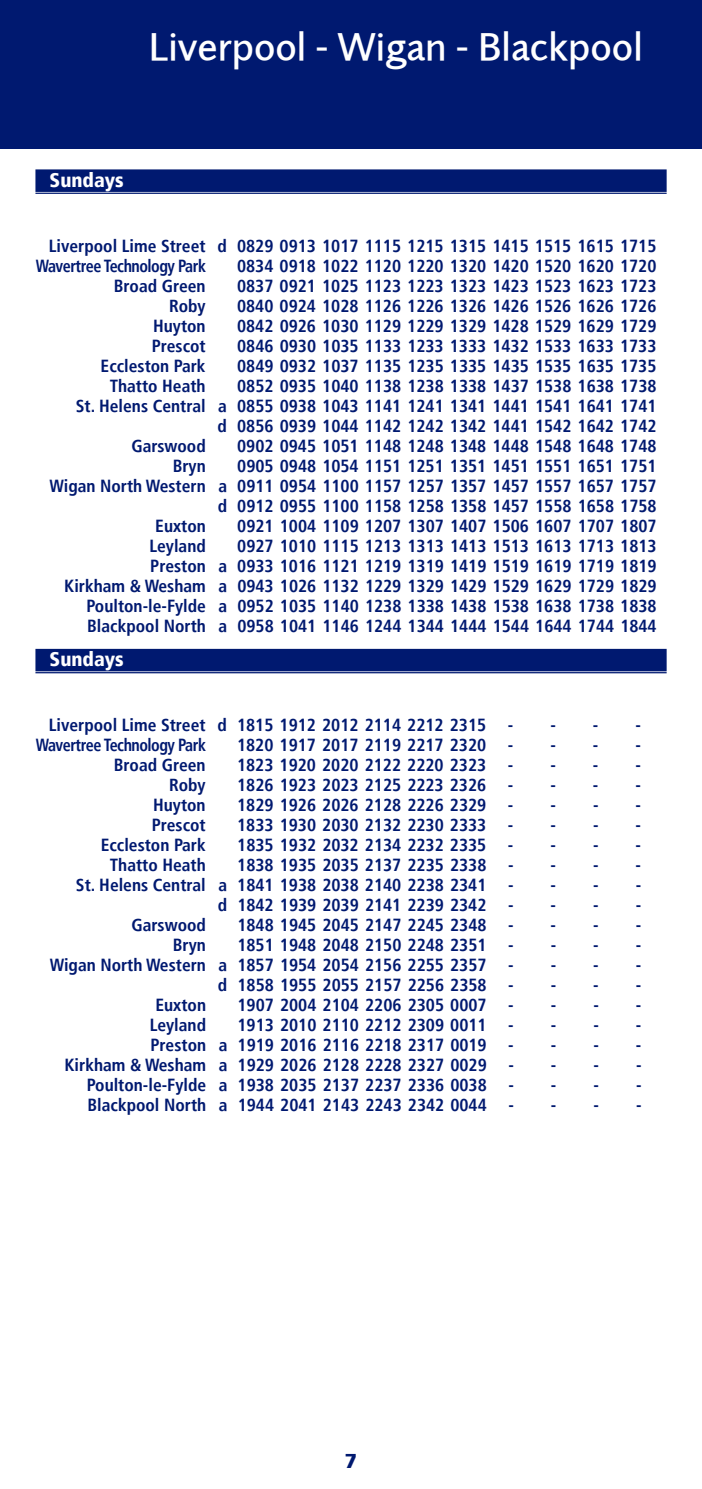
<style>
.page{position:relative;width:702px;height:1489px;background:#fff}
.page>*{position:absolute;margin:0;border:0;box-sizing:border-box;transform-origin:0 0}
.t1{font:500 40px "Foundry Sans";color:#fff}
.t2{font:900 condensed 20px "Frutiger LT";color:#fff}
.t3{font:900 20px "Frutiger CE";color:#001970}
.t4{font:700 condensed 17.5px/20px "Frutiger LT";color:#001970}
.t5{font:700 condensed 17.5px "Frutiger LT";letter-spacing:-.03em;color:#001970;scale:.92 1}
</style>
<div class="page">
<div style="left:0;top:0;width:702px;height:149px;background:#001970"></div>
<div style="left:35px;top:169px;width:631px;height:23px;background:#001970"></div>
<hr style="left:35px;top:193px;width:631px;height:1px;background:#001970">
<div style="left:35px;top:649px;width:631px;height:22px;background:#001970"></div>
<hr style="left:35px;top:672px;width:631px;height:1px;background:#001970">
<h1 class="t1" style="left:149px;top:23px;width:495px">Liverpool - Wigan - Blackpool</h1>
<p class="t2" style="left:50px;top:168px;width:76px">Sundays</p>
<p class="t4" style="left:36px;top:235px;width:622px;text-indent:13px">Liverpool Lime Street d 0829 0913 1017 1115 1215 1315 1415 1515 1615 1715<br>Wavertree Technology Park</p>
<p class="t4" style="left:237px;top:255px;width:421px">0834 0918 1022 1120 1220 1320 1420 1520 1620 1720</p>
<p class="t4" style="left:114px;top:275px;width:93px">Broad Green</p>
<p class="t4" style="left:237px;top:275px;width:421px">0837 0921 1025 1123 1223 1323 1423 1523 1623 1723</p>
<p class="t4" style="left:169px;top:295px;width:38px">Roby</p>
<p class="t4" style="left:237px;top:295px;width:421px">0840 0924 1028 1126 1226 1326 1426 1526 1626 1726</p>
<p class="t4" style="left:153px;top:315px;width:54px">Huyton</p>
<p class="t4" style="left:237px;top:315px;width:421px">0842 0926 1030 1129 1229 1329 1428 1529 1629 1729</p>
<p class="t4" style="left:152px;top:335px;width:55px">Prescot</p>
<p class="t4" style="left:237px;top:335px;width:421px">0846 0930 1035 1133 1233 1333 1432 1533 1633 1733</p>
<p class="t4" style="left:101px;top:355px;width:107px">Eccleston Park</p>
<p class="t4" style="left:237px;top:355px;width:421px">0849 0932 1037 1135 1235 1335 1435 1535 1635 1735</p>
<p class="t4" style="left:110px;top:375px;width:97px">Thatto Heath</p>
<p class="t4" style="left:237px;top:375px;width:421px">0852 0935 1040 1138 1238 1338 1437 1538 1638 1738</p>
<p class="t4" style="left:76px;top:395px;width:582px">St. Helens Central a 0855 0938 1043 1141 1241 1341 1441 1541 1641 1741</p>
<p class="t4" style="left:218px;top:415px;width:440px">d 0856 0939 1044 1142 1242 1342 1441 1542 1642 1742</p>
<p class="t4" style="left:131px;top:435px;width:76px">Garswood</p>
<p class="t4" style="left:237px;top:435px;width:421px">0902 0945 1051 1148 1248 1348 1448 1548 1648 1748</p>
<p class="t4" style="left:173px;top:455px;width:35px">Bryn</p>
<p class="t4" style="left:237px;top:455px;width:421px">0905 0948 1054 1151 1251 1351 1451 1551 1651 1751</p>
<p class="t4" style="left:50px;top:475px;width:608px">Wigan North Western a 0911 0954 1100 1157 1257 1357 1457 1557 1657 1757</p>
<p class="t4" style="left:218px;top:495px;width:440px">d 0912 0955 1100 1158 1258 1358 1457 1558 1658 1758</p>
<p class="t4" style="left:155px;top:515px;width:52px">Euxton</p>
<p class="t4" style="left:237px;top:515px;width:421px">0921 1004 1109 1207 1307 1407 1506 1607 1707 1807</p>
<p class="t4" style="left:149px;top:535px;width:58px">Leyland</p>
<p class="t4" style="left:64px;top:535px;width:594px;text-align:right">0927 1010 1115 1213 1313 1413 1513 1613 1713 1813<br>Preston a 0933 1016 1121 1219 1319 1419 1519 1619 1719 1819<br>Kirkham &amp; Wesham a 0943 1026 1132 1229 1329 1429 1529 1629 1729 1829<br>Poulton-le-Fylde a 0952 1035 1140 1238 1338 1438 1538 1638 1738 1838<br>Blackpool North a 0958 1041 1146 1244 1344 1444 1544 1644 1744 1844</p>
<p class="t2" style="left:50px;top:647px;width:76px">Sundays</p>
<p class="t4" style="left:49px;top:715px;width:466px">Liverpool Lime Street d 1815 1912 2012 2114 2212 2315 -</p>
<p class="t4" style="left:550px;top:715px;width:50px">- -</p>
<p class="t4" style="left:635px;top:715px;width:7px">-</p>
<p class="t5" style="left:36px;top:734px;width:186px">Wavertree Technology Park</p>
<p class="t4" style="left:237px;top:735px;width:278px">1820 1917 2017 2119 2217 2320 -</p>
<p class="t4" style="left:550px;top:735px;width:50px">- -</p>
<p class="t4" style="left:635px;top:735px;width:7px">-</p>
<p class="t4" style="left:114px;top:755px;width:93px">Broad Green</p>
<p class="t4" style="left:237px;top:755px;width:278px">1823 1920 2020 2122 2220 2323 -</p>
<p class="t4" style="left:550px;top:755px;width:50px">- -</p>
<p class="t4" style="left:635px;top:755px;width:7px">-</p>
<p class="t4" style="left:169px;top:775px;width:38px">Roby</p>
<p class="t4" style="left:237px;top:775px;width:278px">1826 1923 2023 2125 2223 2326 -</p>
<p class="t4" style="left:550px;top:775px;width:50px">- -</p>
<p class="t4" style="left:635px;top:775px;width:7px">-</p>
<p class="t4" style="left:153px;top:795px;width:54px">Huyton</p>
<p class="t4" style="left:237px;top:795px;width:278px">1829 1926 2026 2128 2226 2329 -</p>
<p class="t4" style="left:550px;top:795px;width:50px">- -</p>
<p class="t4" style="left:635px;top:795px;width:7px">-</p>
<p class="t4" style="left:152px;top:815px;width:55px">Prescot</p>
<p class="t4" style="left:237px;top:815px;width:278px">1833 1930 2030 2132 2230 2333 -</p>
<p class="t4" style="left:550px;top:815px;width:50px">- -</p>
<p class="t4" style="left:635px;top:815px;width:7px">-</p>
<p class="t4" style="left:101px;top:835px;width:107px">Eccleston Park</p>
<p class="t4" style="left:237px;top:835px;width:278px">1835 1932 2032 2134 2232 2335 -</p>
<p class="t4" style="left:550px;top:835px;width:50px">- -</p>
<p class="t4" style="left:635px;top:835px;width:7px">-</p>
<p class="t4" style="left:110px;top:855px;width:97px">Thatto Heath</p>
<p class="t4" style="left:237px;top:855px;width:278px">1838 1935 2035 2137 2235 2338 -</p>
<p class="t4" style="left:550px;top:855px;width:50px">- -</p>
<p class="t4" style="left:635px;top:855px;width:7px">-</p>
<p class="t4" style="left:76px;top:875px;width:439px">St. Helens Central a 1841 1938 2038 2140 2238 2341 -</p>
<p class="t4" style="left:550px;top:875px;width:50px">- -</p>
<p class="t4" style="left:635px;top:875px;width:7px">-</p>
<p class="t4" style="left:218px;top:895px;width:297px">d 1842 1939 2039 2141 2239 2342 -</p>
<p class="t4" style="left:550px;top:895px;width:50px">- -</p>
<p class="t4" style="left:635px;top:895px;width:7px">-</p>
<p class="t4" style="left:131px;top:915px;width:76px">Garswood</p>
<p class="t4" style="left:237px;top:915px;width:278px">1848 1945 2045 2147 2245 2348 -</p>
<p class="t4" style="left:550px;top:915px;width:50px">- -</p>
<p class="t4" style="left:635px;top:915px;width:7px">-</p>
<p class="t4" style="left:173px;top:935px;width:35px">Bryn</p>
<p class="t4" style="left:237px;top:935px;width:278px">1851 1948 2048 2150 2248 2351 -</p>
<p class="t4" style="left:550px;top:935px;width:50px">- -</p>
<p class="t4" style="left:635px;top:935px;width:7px">-</p>
<p class="t4" style="left:50px;top:955px;width:465px">Wigan North Western a 1857 1954 2054 2156 2255 2357 -</p>
<p class="t4" style="left:550px;top:955px;width:50px">- -</p>
<p class="t4" style="left:635px;top:955px;width:7px">-</p>
<p class="t4" style="left:218px;top:975px;width:297px">d 1858 1955 2055 2157 2256 2358 -</p>
<p class="t4" style="left:550px;top:975px;width:50px">- -</p>
<p class="t4" style="left:635px;top:975px;width:7px">-</p>
<p class="t4" style="left:155px;top:995px;width:52px">Euxton</p>
<p class="t4" style="left:237px;top:995px;width:278px">1907 2004 2104 2206 2305 0007 -</p>
<p class="t4" style="left:550px;top:995px;width:50px">- -</p>
<p class="t4" style="left:636px;top:995px;width:7px">-</p>
<p class="t4" style="left:150px;top:1015px;width:58px">Leyland</p>
<p class="t4" style="left:237px;top:1015px;width:278px">1913 2010 2110 2212 2309 0011 -</p>
<p class="t4" style="left:551px;top:1015px;width:50px">- -</p>
<p class="t4" style="left:636px;top:1015px;width:7px">-</p>
<p class="t4" style="left:150px;top:1035px;width:365px">Preston a 1919 2016 2116 2218 2317 0019 -</p>
<p class="t4" style="left:551px;top:1035px;width:50px">- -</p>
<p class="t4" style="left:636px;top:1035px;width:7px">-</p>
<p class="t4" style="left:65px;top:1055px;width:451px">Kirkham &amp; Wesham a 1929 2026 2128 2228 2327 0029 -</p>
<p class="t4" style="left:551px;top:1055px;width:50px">- -</p>
<p class="t4" style="left:636px;top:1055px;width:7px">-</p>
<p class="t4" style="left:87px;top:1075px;width:428px">Poulton-le-Fylde a 1938 2035 2137 2237 2336 0038 -</p>
<p class="t4" style="left:551px;top:1075px;width:50px">- -</p>
<p class="t4" style="left:636px;top:1075px;width:7px">-</p>
<p class="t4" style="left:87px;top:1095px;width:428px">Blackpool North a 1944 2041 2143 2243 2342 0044 -</p>
<p class="t4" style="left:551px;top:1095px;width:50px">- -</p>
<p class="t4" style="left:636px;top:1095px;width:7px">-</p>
<p class="t3" style="left:345px;top:1448px;width:14px">7</p>
</div>
